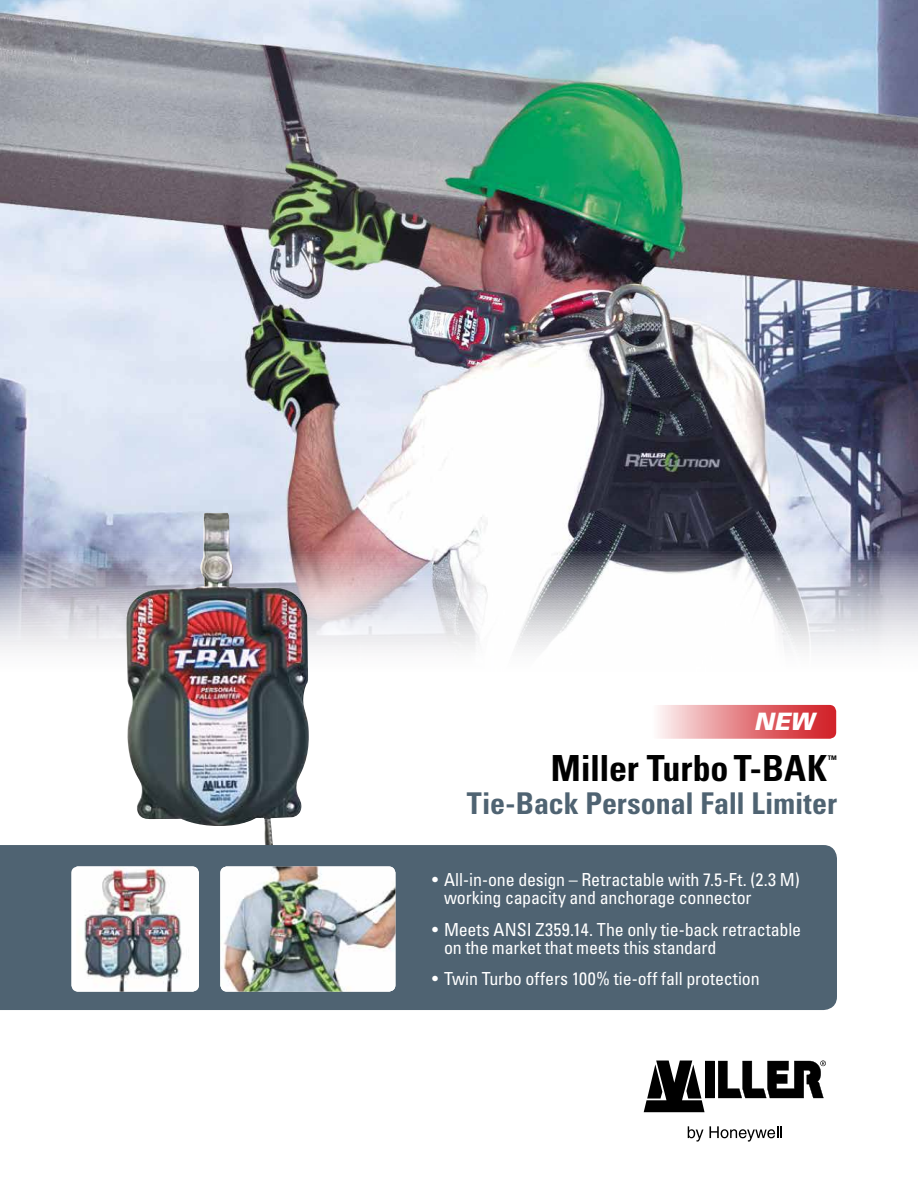
<style>
.page{position:relative;width:918px;height:1188px;background:#fff}
.page>*{position:absolute;margin:0;border:0;box-sizing:border-box;transform-origin:0 0}
.t1{font:700 condensed 36px "Univers";letter-spacing:-.005em;color:#000}
.t2{font:700 condensed 30px "Univers";letter-spacing:-.005em;color:#4f6372}
.t3{font:italic 900 24px "Univers";color:#fff}
.t4{font:condensed 18px/18px "Univers";letter-spacing:-.01em;color:#fff}
.t5{font:700 condensed 10.5px "Univers";color:#000}
</style>
<div class="page">
<img style="left:0;top:0;width:918px;height:650px">
<img style="left:125px;top:513px;width:186px;height:332px">
<div style="left:0;top:845px;width:837px;height:165px;background:#4f6372"></div>
<svg style="left:644px;top:1060px;width:182px;height:52px"></svg>
<svg style="left:688px;top:1126px;width:94px;height:16px"></svg>
<img style="left:220px;top:866px;width:175px;height:126px">
<div style="left:649px;top:705px;width:187px;height:34px;background:linear-gradient(to right,#fdf7f7,#ce1119);border-radius:7px"></div>
<div style="left:71px;top:866px;width:128px;height:126px;background:#fff;border-radius:7px"></div>
<img style="left:76px;top:866px;width:123px;height:126px">
<h3 class="t3" style="left:754px;top:706px;width:62px">NEW</h3>
<h1 class="t1" style="left:551px;top:746px;width:278px">Miller Turbo T-BAK</h1>
<p class="t5" style="left:828px;top:753px;width:11px">™</p>
<h2 class="t2" style="left:467px;top:785px;width:372px">Tie-Back Personal Fall Limiter</h2>
<p class="t4" style="left:444px;top:871px;width:357px;text-indent:-12px">• All-in-one design – Retractable with 7.5-Ft. (2.3 M) working capacity and anchorage connector</p>
<p class="t4" style="left:444px;top:920px;width:359px;text-indent:-12px">• Meets ANSI Z359.14. The only tie-back retractable on the market that meets this standard</p>
<p class="t4" style="left:432px;top:970px;width:329px">• Twin Turbo offers 100% tie-off fall protection</p>
</div>
